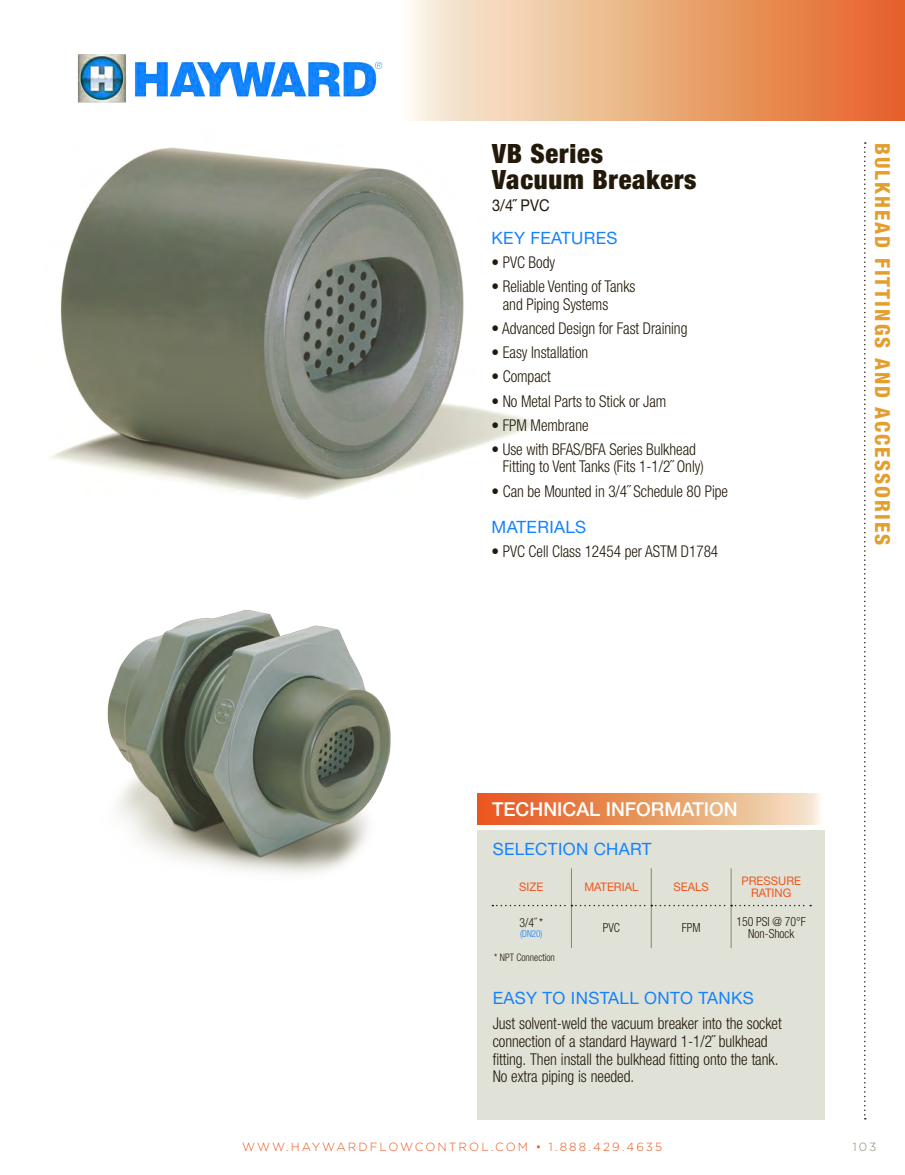
<style>
.page{position:relative;width:905px;height:1175px;background:#fff}
.page>*{position:absolute;margin:0;border:0;box-sizing:border-box;transform-origin:0 0}
.t1{font:900 condensed 26.55px/25.8px "Helvetica Neue LT Std";letter-spacing:.03em;color:#22190a}
.t2{font:800 condensed 20.7px "Helvetica Neue LT Std";letter-spacing:.1em;color:#e49e2e}
.t3{font:500 19.2px "Helvetica Neue LT Std";color:#fff}
.t4{font:16.95px "Helvetica Neue LT Std";letter-spacing:.02em;color:#1383fd}
.t5{font:300 condensed 16.2px/17.7px "Helvetica Neue LT Std";letter-spacing:-.005em;color:#22190a;scale:.94 1}
.t6{font:16.2px "Helvetica Neue LT Std";color:#22190a;scale:.9 1}
.t7{font:300 condensed 12.6px/11.9px "Helvetica Neue LT Std";color:#22190a;text-align:center;scale:.94 1}
.t8{font:300 11.85px "Gotham";letter-spacing:.175em;color:#ed561d}
.t9{font:11.85px/11.9px "Helvetica Neue LT Std";color:#ed561d;text-align:center;scale:.96 1}
.t10{font:300 11.85px "Gotham";color:#888675}
.t11{font:300 condensed 10.35px "Helvetica Neue LT Std";color:#22190a;scale:.94 1}
.t12{font:300 condensed 9.6px "Helvetica Neue LT Std";color:#1383fd;scale:.94 1}
</style>
<div class="page">
<svg style="left:864px;top:142px;width:1px;height:977px"></svg>
<svg style="left:410px;top:0;width:494px;height:121px;background:#ecab7f"></svg>
<div style="left:477px;top:830px;width:347px;height:289px;background:#e1e2d7"></div>
<svg style="left:477px;top:793px;width:344px;height:32px;background:#ea9a6a"></svg>
<img style="left:50px;top:147px;width:482px;height:353px">
<img style="left:107px;top:610px;width:284px;height:264px">
<img style="left:77px;top:54px;width:306px;height:49px">
<hr style="left:571px;top:868px;width:1px;height:36px;background:#888675">
<hr style="left:651px;top:868px;width:1px;height:36px;background:#888675">
<hr style="left:730px;top:868px;width:1px;height:36px;background:#888675">
<hr style="left:571px;top:906px;width:1px;height:42px;background:#888675">
<hr style="left:651px;top:906px;width:1px;height:42px;background:#888675">
<hr style="left:730px;top:906px;width:1px;height:42px;background:#888675">
<svg style="left:492px;top:904px;width:319px;height:2px"></svg>
<h1 class="t1" style="left:492px;top:140px;width:206px">VB Series<br>Vacuum Breakers</h1>
<p class="t6" style="left:492px;top:196px;width:65px">3/4˝ PVC</p>
<p class="t4" style="left:491px;top:228px;width:127px">KEY FEATURES</p>
<p class="t5" style="left:491px;top:253px;width:69px">• PVC Body</p>
<p class="t5" style="left:503px;top:277px;width:143px;text-indent:-11px">• Reliable Venting of Tanks and Piping Systems</p>
<p class="t5" style="left:491px;top:319px;width:210px">• Advanced Design for Fast Draining</p>
<p class="t5" style="left:491px;top:343px;width:104px">• Easy Installation</p>
<p class="t5" style="left:491px;top:368px;width:64px">• Compact</p>
<p class="t5" style="left:491px;top:392px;width:187px">• No Metal Parts to Stick or Jam</p>
<p class="t5" style="left:491px;top:416px;width:105px">• FPM Membrane</p>
<p class="t5" style="left:503px;top:440px;width:215px;text-indent:-11px">• Use with BFAS/BFA Series Bulkhead<br>Fitting to Vent Tanks (Fits 1-1/2˝ Only)</p>
<p class="t5" style="left:491px;top:482px;width:253px">• Can be Mounted in 3/4˝ Schedule 80 Pipe</p>
<p class="t4" style="left:491px;top:516px;width:96px">MATERIALS</p>
<p class="t5" style="left:491px;top:542px;width:243px">• PVC Cell Class 12454 per ASTM D1784</p>
<p class="t2" style="left:895px;top:143px;width:404px;rotate:90deg">BULKHEAD FITTINGS AND ACCESSORIES</p>
<p class="t3" style="left:492px;top:798px;width:247px">TECHNICAL INFORMATION</p>
<p class="t4" style="left:492px;top:839px;width:160px">SELECTION CHART</p>
<p class="t9" style="left:519px;top:880px;width:27px">SIZE</p>
<p class="t9" style="left:584px;top:880px;width:58px">MATERIAL</p>
<p class="t9" style="left:673px;top:880px;width:38px">SEALS</p>
<p class="t9" style="left:741px;top:874px;width:64px">PRESSURE<br>RATING</p>
<p class="t7" style="left:519px;top:916px;width:26px">3/4˝ *</p>
<p class="t12" style="left:520px;top:928px;width:25px">(DN20)</p>
<p class="t7" style="left:602px;top:921px;width:20px">PVC</p>
<p class="t7" style="left:681px;top:921px;width:21px">FPM</p>
<p class="t7" style="left:736px;top:915px;width:75px">150 PSI @ 70°F<br>Non-Shock</p>
<p class="t11" style="left:494px;top:951px;width:66px">* NPT Connection</p>
<p class="t4" style="left:492px;top:988px;width:262px">EASY TO INSTALL ONTO TANKS</p>
<p class="t5" style="left:492px;top:1014px;width:309px">Just solvent-weld the vacuum breaker into the socket connection of a standard Hayward 1-1/2˝ bulkhead fitting. Then install the bulkhead fitting onto the tank.<br>No extra piping is needed.</p>
<p class="t8" style="left:242px;top:1139px;width:421px">WWW.HAYWARDFLOWCONTROL.COM • 1.888.429.4635</p>
<p class="t10" style="left:852px;top:1139px;width:25px">103</p>
</div>
